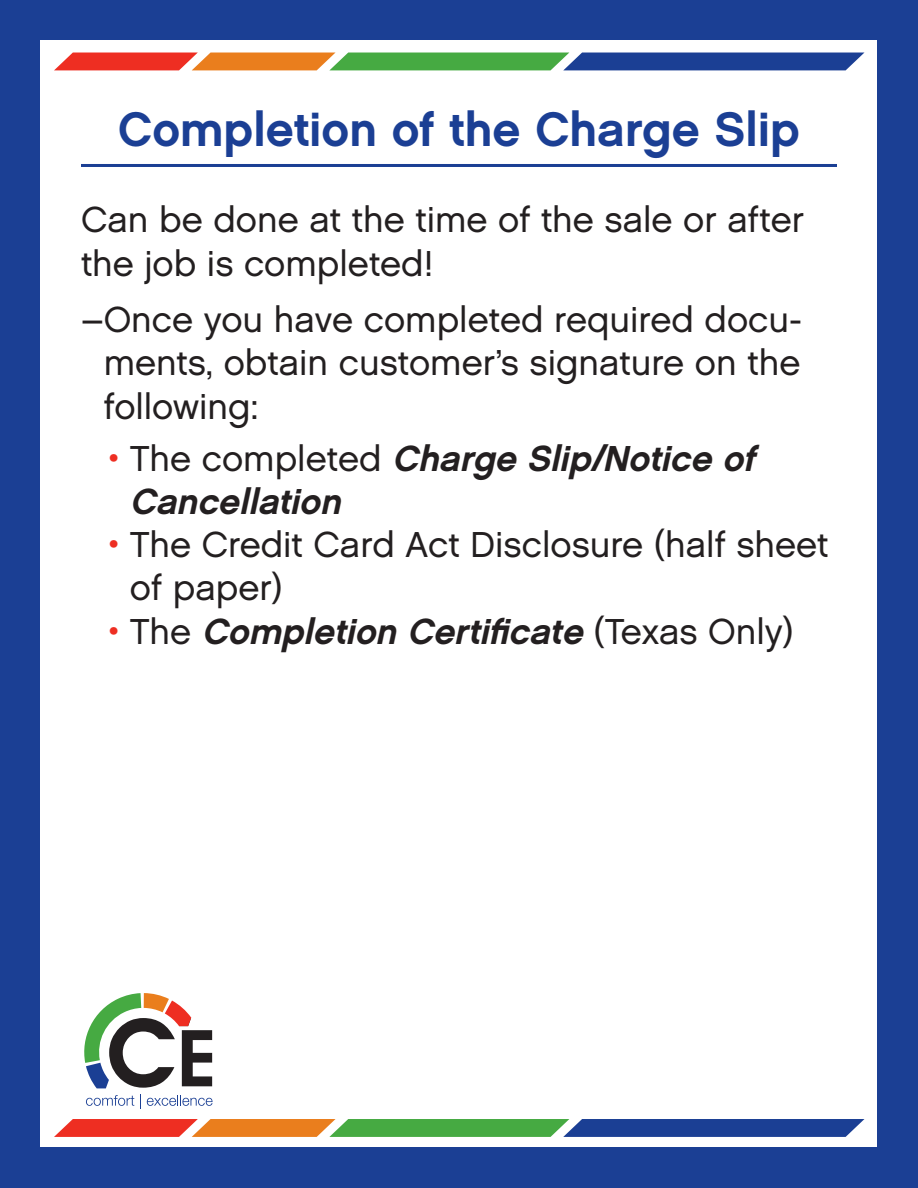
<style>
.page{position:relative;width:918px;height:1188px;background:#1b3f94}
.page>*{position:absolute;margin:0;border:0;box-sizing:border-box;transform-origin:0 0}
.heading{font:48px "Chalet New York Nineteen Sixty";color:#1b3f94}
.body{font:36px/43.2px "Chalet London Nineteen Sixty";color:#231f20}
.body-2{font:italic 36px/43.2px "Chalet New York Nineteen Sixty";color:#231f20}
.s1{font-family:"Chalet London Nineteen Sixty";font-style:normal;color:#ee2e22}
.s2{font-family:"Chalet London Nineteen Sixty";font-style:normal}
.s3{color:#ee2e22}
</style>
<div class="page">
<div style="left:40px;top:40px;width:838px;height:1108px;background:#fff"></div>
<svg style="left:84px;top:993px;width:128px;height:95px"></svg>
<svg style="left:86px;top:1095px;width:48px;height:11px"></svg>
<svg style="left:140px;top:1094px;width:1px;height:15px"></svg>
<svg style="left:147px;top:1095px;width:66px;height:11px"></svg>
<svg style="left:54px;top:53px;width:810px;height:17px;background:#777061"></svg>
<svg style="left:54px;top:1119px;width:810px;height:18px;background:#777161"></svg>
<hr style="left:81px;top:164px;width:756px;height:3px;background:#1b3f94">
<p class="heading" style="left:118px;top:100px;width:683px">Completion of the Charge Slip</p>
<p class="body" style="left:81px;top:198px;width:725px">Can be done at the time of the sale or after the job is completed!</p>
<p class="body" style="left:104px;top:298px;width:700px;text-align:justify;text-indent:-23px">–Once you have completed required docu&shy;ments, obtain customer’s signature on the following:</p>
<p class="body-2" style="left:130px;top:437px;width:635px;text-indent:-22px"><span class="s1">•</span> <span class="s2">T h e c o m p l e t e d</span> Charge Slip/Notice of<br>Cancellation</p>
<p class="body" style="left:130px;top:523px;width:700px;text-indent:-22px"><span class="s3">•</span> The Credit Card Act Disclosure (half sheet of paper)</p>
<p class="body-2" style="left:108px;top:609px;width:687px"><span class="s1">•</span> <span class="s2">T h e</span> Completion Certificate <span class="s2">( Te x a s O n l y )</span></p>
</div>
